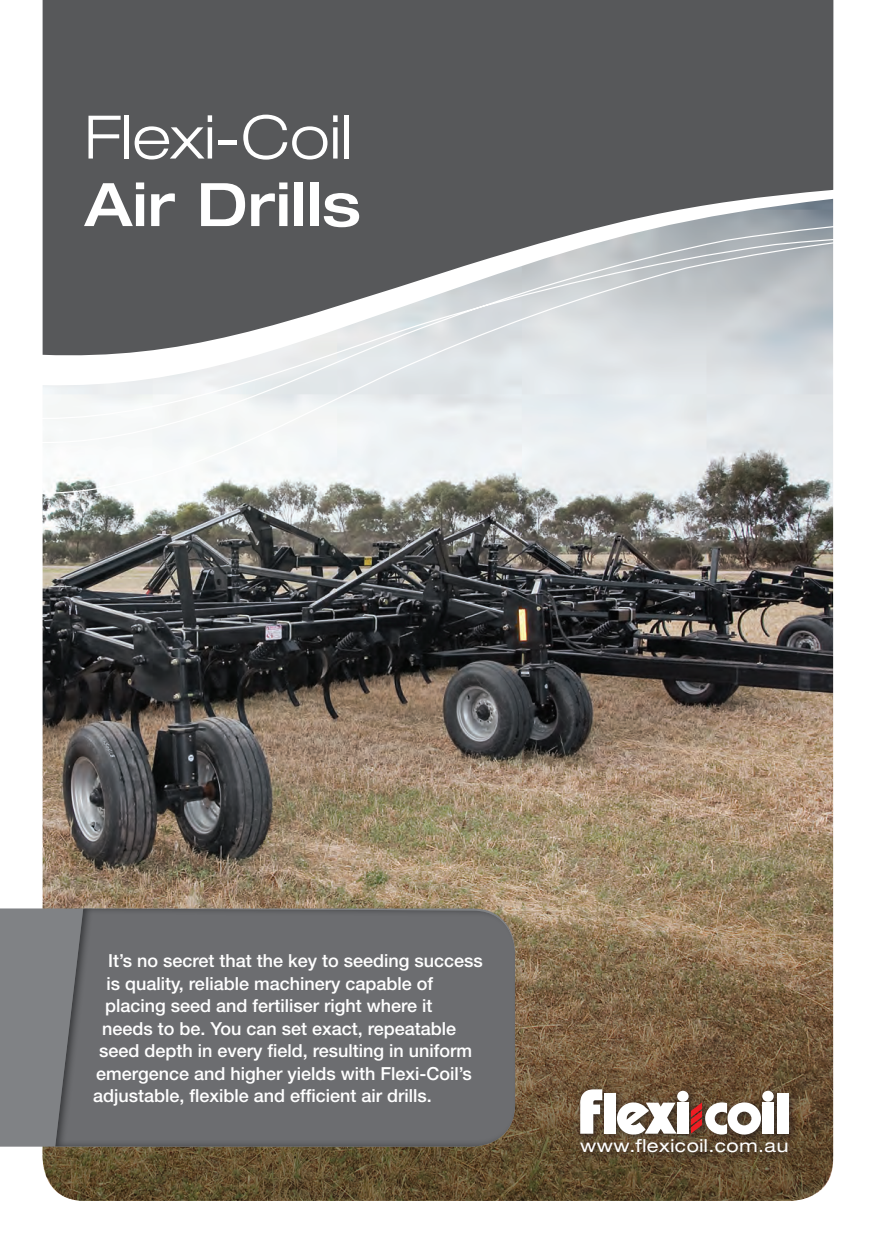
<style>
.page{position:relative;width:875px;height:1245px;background:#fff}
.page>*{position:absolute;margin:0;border:0;box-sizing:border-box;transform-origin:0 0}
.t1{font:300 expanded 60px "Helvetica Neue";color:#fff}
.t2{font:500 expanded 60px "Helvetica Neue";color:#fff}
.t3{font:500 18px "Helvetica Neue";color:#fff}
.t4{font:expanded 17.85px "Helvetica Neue";letter-spacing:.03em;color:#fff}
</style>
<div class="page">
<img style="left:43px;top:500px;width:790px;height:701px">
<div style="left:43px;top:0;width:790px;height:218px;background:#57585a"></div>
<svg style="left:42px;top:218px;width:792px;height:282px"></svg>
<div style="left:574px;top:1083px;width:224px;height:79px;background:#231f20;opacity:.75"></div>
<div style="left:604px;top:1093px;width:12px;height:41px;background:#fff"></div>
<div style="left:677px;top:1103px;width:12px;height:31px;background:#fff"></div>
<div style="left:677px;top:1091px;width:12px;height:11px;background:#fff;border-radius:50%"></div>
<div style="left:777px;top:1093px;width:11px;height:41px;background:#fff"></div>
<div style="left:762px;top:1103px;width:12px;height:31px;background:#fff"></div>
<div style="left:762px;top:1091px;width:12px;height:11px;background:#fff;border-radius:50%"></div>
<svg style="left:580px;top:1089px;width:22px;height:45px"></svg>
<svg style="left:617px;top:1102px;width:60px;height:33px"></svg>
<svg style="left:691px;top:1102px;width:70px;height:32px"></svg>
<div style="left:0;top:908px;width:53px;height:239px;background:#808285"></div>
<div style="left:53px;top:906px;width:462px;height:242px;background:#57585a;opacity:.76"></div>
<h1 class="t1" style="left:85px;top:101px;width:269px">Flexi-Coil</h1>
<h1 class="t2" style="left:85px;top:167px;width:278px">Air Drills</h1>
<p class="t3" style="left:108px;top:950px;width:376px">It’s no secret that the key to seeding success</p>
<p class="t3" style="left:107px;top:972px;width:328px">is quality, reliable machinery capable of</p>
<p class="t3" style="left:105px;top:995px;width:329px">placing seed and fertiliser right where it</p>
<p class="t3" style="left:102px;top:1017px;width:356px">needs to be. You can set exact, repeatable</p>
<p class="t3" style="left:99px;top:1040px;width:375px">seed depth in every field, resulting in uniform</p>
<p class="t3" style="left:96px;top:1062px;width:377px">emergence and higher yields with Flexi‑Coil’s</p>
<p class="t3" style="left:93px;top:1085px;width:340px">adjustable, flexible and efficient air drills.</p>
<p class="t4" style="left:580px;top:1135px;width:210px">www.flexicoil.com.au</p>
</div>
